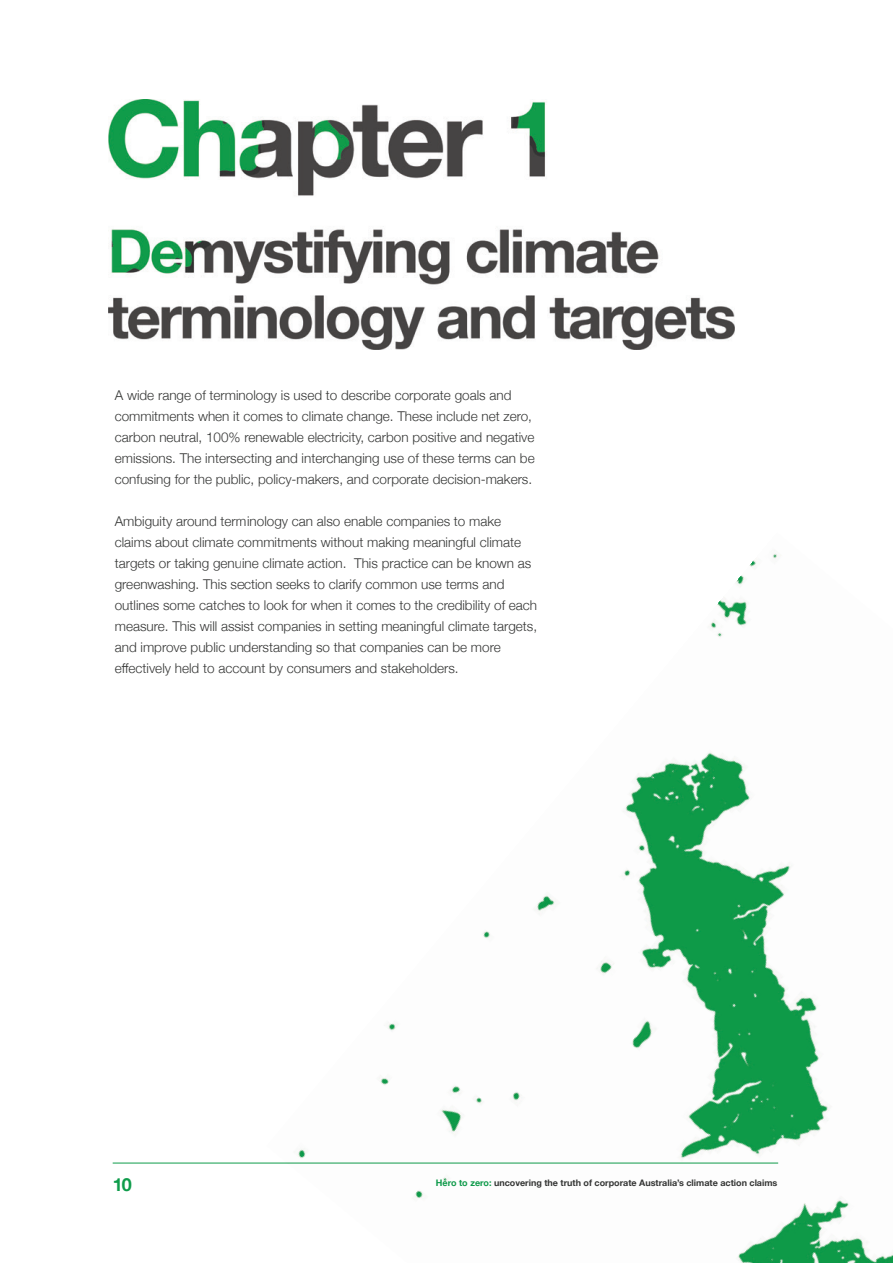
<style>
.page{position:relative;width:893px;height:1263px;background:#fff}
.page>*{position:absolute;margin:0;border:0;box-sizing:border-box;transform-origin:0 0}
.t1{font:700 18px "Helvetica Neue";color:#0f9c4b}
.t2{font:300 13.5px/21px "Helvetica Neue";color:#353635}
.t3{font:700 9px "Helvetica Neue";color:#353635}
.s1{color:#0f9c4b}
</style>
<div class="page">
<hr style="left:113px;top:1163px;width:665px;height:1px;background:#0f9c4b">
<img style="left:109px;top:99px;width:625px;height:250px">
<img style="left:266px;top:553px;width:627px;height:710px">
<p class="t2" style="left:115px;top:384px;width:421px">A wide range of terminology is used to describe corporate goals and commitments when it comes to climate change. These include net zero, carbon neutral, 100% renewable electricity, carbon positive and negative emissions. The intersecting and interchanging use of these terms can be confusing for the public, policy-makers, and corporate decision-makers.</p>
<p class="t2" style="left:115px;top:510px;width:424px">Ambiguity around terminology can also enable companies to make claims about climate commitments without making meaningful climate targets or taking genuine climate action. This practice can be known as greenwashing. This section seeks to clarify common use terms and outlines some catches to look for when it comes to the credibility of each measure. This will assist companies in setting meaningful climate targets, and improve public understanding so that companies can be more effectively held to account by consumers and stakeholders.</p>
<h1 class="t1" style="left:113px;top:1171px;width:21px">10</h1>
<p class="t3" style="left:436px;top:1175px;width:343px"><span class="s1">Hero to zero:</span> uncovering the truth of corporate Australia’s climate action claims</p>
</div>
